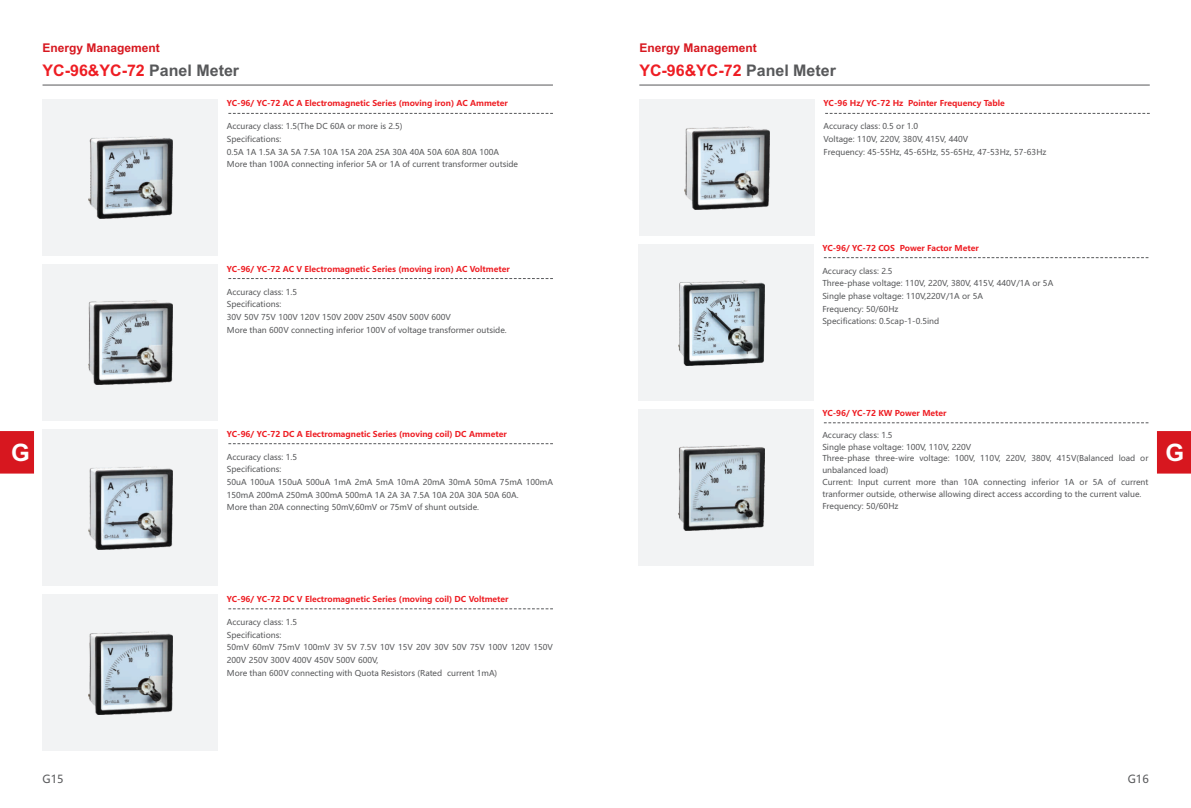
<style>
.page{position:relative;width:1191px;height:808px;background:#fff}
.page>*{position:absolute;margin:0;border:0;box-sizing:border-box;transform-origin:0 0}
.t1{font:700 24px "Arial";color:#fff}
.t2{font:700 16px "Arial";color:#ee1d23}
.t3{font:700 12px "Arial";color:#d7171f}
.t4{font:11px "Microsoft Ya Hei";color:#57585a}
.t5{font:8px/12.7px "Microsoft Ya Hei";color:#57585a}
.t6{font:700 8px "Microsoft Ya Hei";color:#ee1d23}
.s1{color:#57585a}
</style>
<div class="page">
<div style="left:1157px;top:431px;width:34px;height:43px;background:#d7171f"></div>
<div style="left:0;top:431px;width:34px;height:43px;background:#d7171f"></div>
<div style="left:638px;top:244px;width:176px;height:157px;background:#f2f3f4"></div>
<svg style="left:823px;top:257px;width:325px;height:1px"></svg>
<img style="left:679px;top:280px;width:85px;height:85px">
<div style="left:638px;top:410px;width:176px;height:156px;background:#f2f3f4"></div>
<svg style="left:823px;top:422px;width:325px;height:1px"></svg>
<img style="left:679px;top:445px;width:85px;height:85px">
<svg style="left:825px;top:113px;width:324px;height:1px"></svg>
<div style="left:639px;top:99px;width:176px;height:137px;background:#f2f3f4"></div>
<img style="left:685px;top:126px;width:84px;height:83px">
<hr style="left:639px;top:85px;width:510px;height:1px;background:#57585a">
<div style="left:43px;top:595px;width:175px;height:156px;background:#f2f3f4"></div>
<svg style="left:228px;top:113px;width:325px;height:1px"></svg>
<svg style="left:228px;top:608px;width:325px;height:1px"></svg>
<div style="left:43px;top:99px;width:175px;height:157px;background:#f2f3f4"></div>
<svg style="left:228px;top:278px;width:325px;height:1px"></svg>
<div style="left:43px;top:264px;width:175px;height:157px;background:#f2f3f4"></div>
<img style="left:88px;top:301px;width:85px;height:84px">
<svg style="left:228px;top:443px;width:325px;height:1px"></svg>
<div style="left:43px;top:429px;width:175px;height:157px;background:#f2f3f4"></div>
<img style="left:88px;top:467px;width:85px;height:82px">
<img style="left:88px;top:631px;width:85px;height:84px">
<img style="left:88px;top:137px;width:85px;height:81px">
<hr style="left:43px;top:85px;width:510px;height:1px;background:#57585a">
<h3 class="t3" style="left:43px;top:43px;width:119px">Energy Management</h3>
<h2 class="t2" style="left:43px;top:65px;width:198px">YC-96&amp;YC-72 <span class="s1">Panel Meter</span></h2>
<p class="t6" style="left:227px;top:100px;width:282px">YC-96/ YC-72 AC A Electromagnetic Series (moving iron) AC Ammeter</p>
<p class="t5" style="left:227px;top:121px;width:293px">Accuracy class: 1.5(The DC 60A or more is 2.5)<br>Specifications:<br>0.5A 1A 1.5A 3A 5A 7.5A 10A 15A 20A 25A 30A 40A 50A 60A 80A 100A More than 100A connecting inferior 5A or 1A of current transformer outside</p>
<p class="t6" style="left:227px;top:265px;width:284px">YC-96/ YC-72 AC V Electromagnetic Series (moving iron) AC Voltmeter</p>
<p class="t5" style="left:227px;top:286px;width:281px">Accuracy class: 1.5<br>Specifications:<br>30V 50V 75V 100V 120V 150V 200V 250V 450V 500V 600V<br>More than 600V connecting inferior 100V of voltage transformer outside.</p>
<h3 class="t3" style="left:639px;top:43px;width:119px">Energy Management</h3>
<h2 class="t2" style="left:639px;top:65px;width:198px">YC-96&amp;YC-72 <span class="s1">Panel Meter</span></h2>
<p class="t6" style="left:823px;top:100px;width:183px">YC-96 Hz/ YC-72 Hz Pointer Frequency Table</p>
<p class="t5" style="left:823px;top:121px;width:224px">Accuracy class: 0.5 or 1.0<br>Voltage: 110V, 220V, 380V, 415V, 440V<br>Frequency: 45-55Hz, 45-65Hz, 55-65Hz, 47-53Hz, 57-63Hz</p>
<p class="t6" style="left:822px;top:244px;width:158px">YC-96/ YC-72 COS Power Factor Meter</p>
<p class="t5" style="left:822px;top:265px;width:232px">Accuracy class: 2.5<br>Three-phase voltage: 110V, 220V, 380V, 415V, 440V/1A or 5A Single phase voltage: 110V,220V/1A or 5A<br>Frequency: 50/60Hz<br>Specifications: 0.5cap-1-0.5ind</p>
<p class="t6" style="left:822px;top:409px;width:126px">YC-96/ YC-72 KW Power Meter</p>
<p class="t5" style="left:822px;top:429px;width:327px;line-height:12px">Accuracy class: 1.5<br>Single phase voltage: 100V, 110V, 220V<br>Three-phase three-wire voltage: 100V, 110V, 220V, 380V, 415V(Balanced load or unbalanced load)<br>Current: Input current more than 10A connecting inferior 1A or 5A of current tranformer outside, otherwise allowing direct access according to the current value.<br>Frequency: 50/60Hz</p>
<p class="t6" style="left:227px;top:430px;width:281px">YC-96/ YC-72 DC A Electromagnetic Series (moving coil) DC Ammeter</p>
<p class="t5" style="left:227px;top:451px;width:327px">Accuracy class: 1.5<br>Specifications:<br>50uA 100uA 150uA 500uA 1mA 2mA 5mA 10mA 20mA 30mA 50mA 75mA 100mA 150mA 200mA 250mA 300mA 500mA 1A 2A 3A 7.5A 10A 20A 30A 50A 60A.<br>More than 20A connecting 50mV,60mV or 75mV of shunt outside.</p>
<h1 class="t1" style="left:11px;top:443px;width:20px">G</h1>
<h1 class="t1" style="left:1165px;top:443px;width:20px">G</h1>
<p class="t6" style="left:227px;top:595px;width:283px">YC-96/ YC-72 DC V Electromagnetic Series (moving coil) DC Voltmeter</p>
<p class="t5" style="left:227px;top:616px;width:327px">Accuracy class: 1.5<br>Specifications:<br>50mV 60mV 75mV 100mV 3V 5V 7.5V 10V 15V 20V 30V 50V 75V 100V 120V 150V 200V 250V 300V 400V 450V 500V 600V,<br>More than 600V connecting with Quota Resistors (Rated current 1mA)</p>
<h3 class="t4" style="left:43px;top:774px;width:23px">G15</h3>
<h3 class="t4" style="left:1127px;top:774px;width:23px">G16</h3>
</div>
